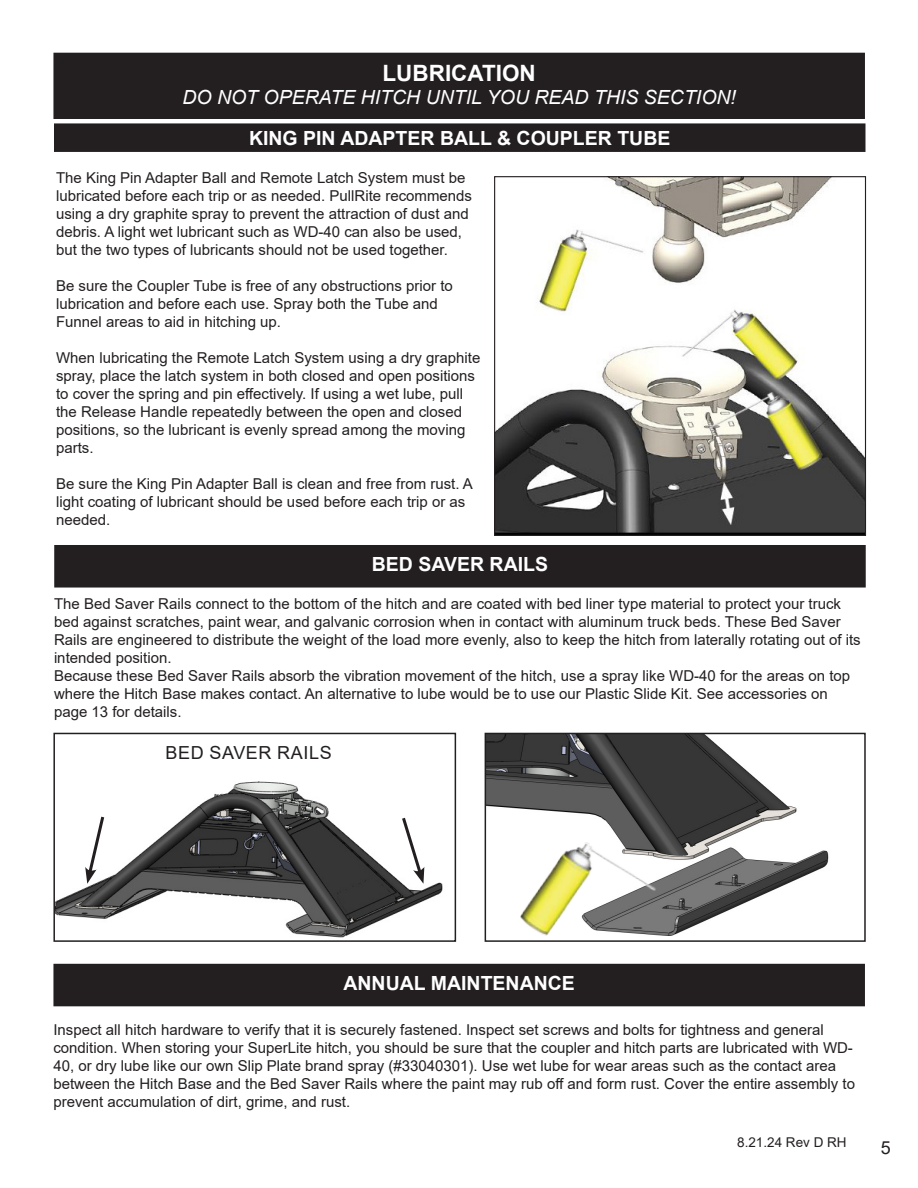
<style>
.page{position:relative;width:918px;height:1188px;background:#fff}
.page>*{position:absolute;margin:0;border:0;box-sizing:border-box;transform-origin:0 0}
.t1{font:700 22.5px "Arial";color:#fff}
.t2{font:700 19.5px "Arial";color:#fff}
.t3{font:italic 19.5px "Arial";color:#fff}
.t4{font:18px "Arial";letter-spacing:.035em;color:#231f20}
.t5{font:15px/18px "Arial";color:#231f20}
.t6{font:13.5px "Arial";color:#231f20}
</style>
<div class="page">
<div style="left:54px;top:53px;width:810px;height:65px;background:#231f20"></div>
<div style="left:53px;top:53px;width:812px;height:66px;border:2px solid #231f20"></div>
<div style="left:55px;top:124px;width:810px;height:27px;background:#231f20"></div>
<div style="left:54px;top:123px;width:812px;height:29px;border:2px solid #231f20"></div>
<div style="left:55px;top:546px;width:810px;height:41px;background:#231f20"></div>
<div style="left:54px;top:545px;width:812px;height:43px;border:2px solid #231f20"></div>
<div style="left:54px;top:965px;width:810px;height:41px;background:#231f20"></div>
<div style="left:53px;top:964px;width:812px;height:42px;border:2px solid #231f20"></div>
<img style="left:496px;top:178px;width:368px;height:356px">
<div style="left:494px;top:176px;width:372px;height:360px;border:1px solid #231f20"></div>
<img style="left:56px;top:781px;width:387px;height:157px">
<div style="left:53px;top:733px;width:403px;height:209px;border:2px solid #231f20"></div>
<svg style="left:85px;top:813px;width:21px;height:71px"></svg>
<svg style="left:400px;top:814px;width:24px;height:70px"></svg>
<img style="left:488px;top:736px;width:341px;height:185px">
<div style="left:485px;top:733px;width:381px;height:209px;border:2px solid #231f20"></div>
<img style="left:514px;top:786px;width:191px;height:181px">
<p class="t1" style="left:383px;top:57px;width:155px">LUBRICATION</p>
<p class="t3" style="left:182px;top:85px;width:555px">DO NOT OPERATE HITCH UNTIL YOU READ THIS SECTION!</p>
<p class="t2" style="left:249px;top:125px;width:423px">KING PIN ADAPTER BALL &amp; COUPLER TUBE</p>
<p class="t5" style="left:56px;top:169px;width:411px">The King Pin Adapter Ball and Remote Latch System must be</p>
<p class="t5" style="left:56px;top:187px;width:418px">lubricated before each trip or as needed. PullRite recommends</p>
<p class="t5" style="left:56px;top:205px;width:414px">using a dry graphite spray to prevent the attraction of dust and</p>
<p class="t5" style="left:56px;top:223px;width:408px">debris. A light wet lubricant such as WD-40 can also be used,</p>
<p class="t5" style="left:56px;top:241px;width:393px">but the two types of lubricants should not be used together.</p>
<p class="t5" style="left:56px;top:277px;width:398px">Be sure the Coupler Tube is free of any obstructions prior to</p>
<p class="t5" style="left:56px;top:295px;width:383px">lubrication and before each use. Spray both the Tube and</p>
<p class="t5" style="left:56px;top:313px;width:227px">Funnel areas to aid in hitching up.</p>
<p class="t5" style="left:56px;top:349px;width:426px">When lubricating the Remote Latch System using a dry graphite</p>
<p class="t5" style="left:56px;top:367px;width:421px">spray, place the latch system in both closed and open positions</p>
<p class="t5" style="left:56px;top:385px;width:409px">to cover the spring and pin effectively. If using a wet lube, pull</p>
<p class="t5" style="left:56px;top:403px;width:408px">the Release Handle repeatedly between the open and closed</p>
<p class="t5" style="left:56px;top:421px;width:411px">positions, so the lubricant is evenly spread among the moving</p>
<p class="t5" style="left:56px;top:439px;width:39px">parts.</p>
<p class="t5" style="left:56px;top:475px;width:418px">Be sure the King Pin Adapter Ball is clean and free from rust. A</p>
<p class="t5" style="left:56px;top:493px;width:411px">light coating of lubricant should be used before each trip or as</p>
<p class="t5" style="left:56px;top:511px;width:56px">needed.</p>
<p class="t2" style="left:372px;top:551px;width:178px">BED SAVER RAILS</p>
<p class="t5" style="left:54px;top:594px;width:808px">The Bed Saver Rails connect to the bottom of the hitch and are coated with bed liner type material to protect your truck bed against scratches, paint wear, and galvanic corrosion when in contact with aluminum truck beds. These Bed Saver Rails are engineered to distribute the weight of the load more evenly, also to keep the hitch from laterally rotating out of its intended position.</p>
<p class="t5" style="left:54px;top:666px;width:798px">Because these Bed Saver Rails absorb the vibration movement of the hitch, use a spray like WD-40 for the areas on top where the Hitch Base makes contact. An alternative to lube would be to use our Plastic Slide Kit. See accessories on page 13 for details.</p>
<p class="t4" style="left:165px;top:740px;width:168px">BED SAVER RAILS</p>
<p class="t2" style="left:343px;top:969px;width:233px">ANNUAL MAINTENANCE</p>
<p class="t5" style="left:53px;top:1020px;width:803px">Inspect all hitch hardware to verify that it is securely fastened. Inspect set screws and bolts for tightness and general condition. When storing your SuperLite hitch, you should be sure that the coupler and hitch parts are lubricated with WD-40, or dry lube like our own Slip Plate brand spray (#33040301). Use wet lube for wear areas such as the contact area between the Hitch Base and the Bed Saver Rails where the paint may rub off and form rust. Cover the entire assembly to prevent accumulation of dirt, grime, and rust.</p>
<p class="t6" style="left:737px;top:1132px;width:111px">8.21.24 Rev D RH</p>
<p class="t4" style="left:881px;top:1135px;width:12px">5</p>
</div>
